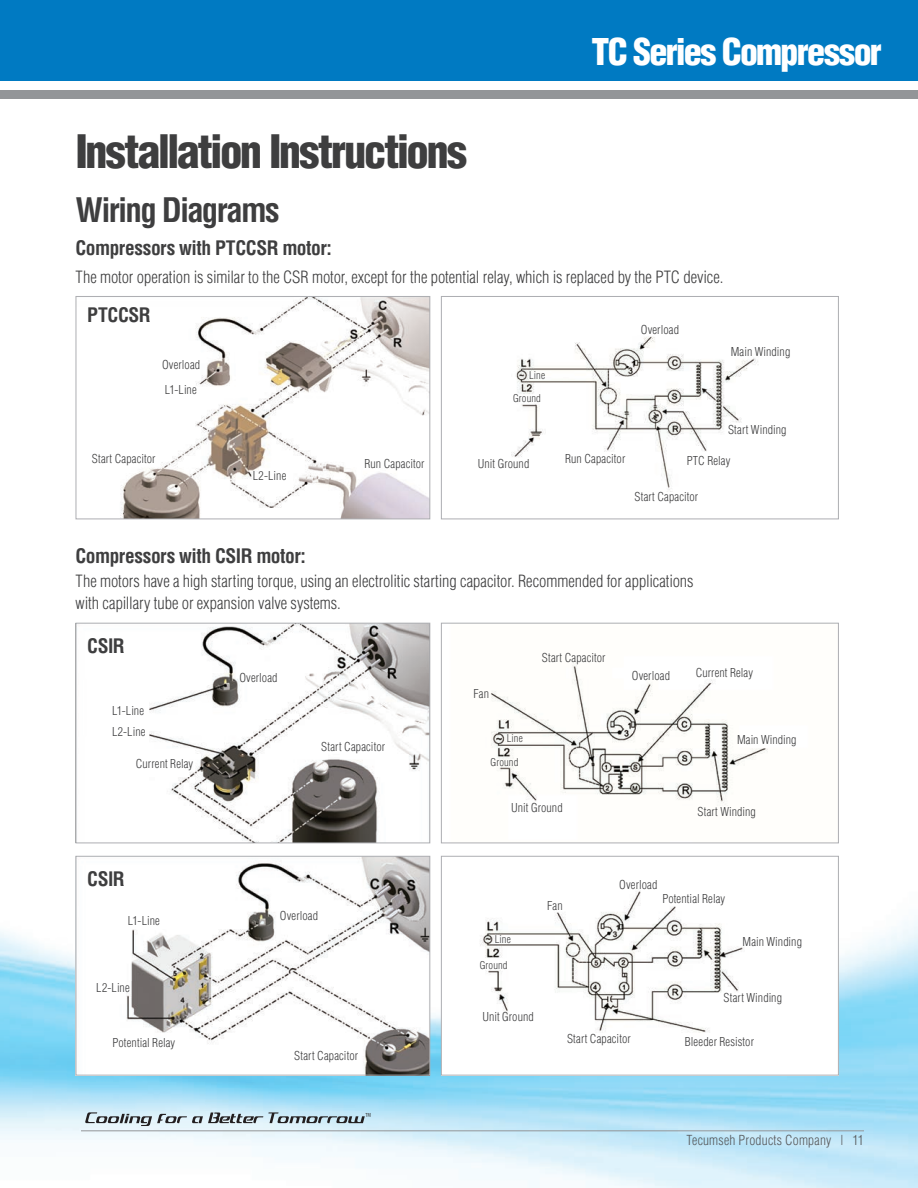
<style>
.page{position:relative;width:918px;height:1188px;background:#fff}
.page>*{position:absolute;margin:0;border:0;box-sizing:border-box;transform-origin:0 0}
.t1{font:900 condensed 45px "Helvetica";letter-spacing:-.055em;color:#3e3e3f}
.t2{font:900 condensed 36px "Helvetica";letter-spacing:-.045em;color:#fff}
.t3{font:700 condensed 33px "Helvetica";letter-spacing:-.055em;color:#3e3e3f}
.t4{font:700 condensed 19.5px "Helvetica";letter-spacing:-.025em;color:#3e3e3f}
.t5{font:300 condensed 16.5px/22.5px "Helvetica";letter-spacing:-.005em;color:#3e3e3f}
.t6{font:300 condensed 13.5px "Helvetica";letter-spacing:.015em;color:#57585a}
.t7{font:300 condensed 12px/24.3px "Helvetica";letter-spacing:.01em;color:#3e3e3f}
.t8{font:300 condensed 10.5px "Helvetica";letter-spacing:.01em;color:#3e3e3f}
</style>
<div class="page">
<img style="left:0;top:468px;width:918px;height:720px">
<img style="left:443px;top:625px;width:394px;height:216px">
<div style="left:441px;top:623px;width:398px;height:220px;border:1px solid #adaeb2"></div>
<img style="left:78px;top:625px;width:350px;height:216px">
<div style="left:76px;top:623px;width:354px;height:220px;border:1px solid #adaeb2"></div>
<img style="left:443px;top:858px;width:394px;height:216px">
<div style="left:441px;top:856px;width:398px;height:220px;border:1px solid #adaeb2"></div>
<img style="left:78px;top:858px;width:350px;height:216px">
<div style="left:76px;top:856px;width:354px;height:220px;border:1px solid #adaeb2"></div>
<div style="left:0;top:90px;width:918px;height:9px;background:#939598"></div>
<div style="left:0;top:0;width:918px;height:81px;background:#007ac2"></div>
<hr style="left:81px;top:1130px;width:783px;height:1px;background:#939598">
<svg style="left:85px;top:1112px;width:286px;height:14px;background:#a9bac1"></svg>
<img style="left:443px;top:336px;width:394px;height:181px">
<div style="left:441px;top:296px;width:398px;height:223px;border:1px solid #adaeb2"></div>
<img style="left:78px;top:298px;width:350px;height:219px">
<div style="left:76px;top:296px;width:354px;height:223px;border:1px solid #adaeb2"></div>
<h1 class="t1" style="left:76px;top:123px;width:393px">Installation Instructions</h1>
<h3 class="t3" style="left:76px;top:190px;width:206px">Wiring Diagrams</h3>
<h2 class="t2" style="left:591px;top:30px;width:292px">TC Series Compressor</h2>
<h3 class="t4" style="left:76px;top:236px;width:258px">Compressors with PTCCSR motor:</h3>
<h3 class="t5" style="left:76px;top:266px;width:649px">The motor operation is similar to the CSR motor, except for the potential relay, which is replaced by the PTC device.</h3>
<h3 class="t4" style="left:87px;top:303px;width:65px">PTCCSR</h3>
<p class="t7" style="left:162px;top:353px;width:40px">Overload<br>L1-Line</p>
<p class="t7" style="left:92px;top:446px;width:65px">Start Capacitor</p>
<p class="t7" style="left:253px;top:463px;width:35px">L2-Line</p>
<p class="t7" style="left:364px;top:452px;width:62px">Run Capacitor</p>
<p class="t8" style="left:529px;top:369px;width:18px">Line</p>
<p class="t8" style="left:513px;top:392px;width:29px">Ground</p>
<p class="t7" style="left:478px;top:452px;width:53px">Unit Ground</p>
<p class="t7" style="left:641px;top:318px;width:40px">Overload</p>
<p class="t7" style="left:731px;top:339px;width:61px">Main Winding</p>
<p class="t7" style="left:565px;top:446px;width:62px">Run Capacitor</p>
<p class="t7" style="left:728px;top:417px;width:60px">Start Winding</p>
<p class="t7" style="left:687px;top:448px;width:45px">PTC Relay</p>
<p class="t7" style="left:635px;top:484px;width:65px">Start Capacitor</p>
<h3 class="t4" style="left:76px;top:544px;width:232px">Compressors with CSIR motor:</h3>
<h3 class="t5" style="left:76px;top:569px;width:620px">The motors have a high starting torque, using an electrolitic starting capacitor. Recommended for applications with capillary tube or expansion valve systems.</h3>
<h3 class="t4" style="left:87px;top:634px;width:39px">CSIR</h3>
<p class="t7" style="left:112px;top:700px;width:35px;line-height:20.9px">L1-Line<br>L2-Line</p>
<p class="t7" style="left:136px;top:751px;width:59px">Current Relay</p>
<h3 class="t4" style="left:87px;top:867px;width:39px">CSIR</h3>
<p class="t7" style="left:128px;top:909px;width:34px">L1-Line</p>
<p class="t7" style="left:96px;top:975px;width:35px">L2-Line</p>
<p class="t7" style="left:113px;top:1030px;width:64px">Potential Relay</p>
<p class="t7" style="left:239px;top:666px;width:40px">Overload</p>
<p class="t7" style="left:321px;top:734px;width:65px">Start Capacitor</p>
<p class="t7" style="left:280px;top:903px;width:40px">Overload</p>
<p class="t7" style="left:294px;top:1044px;width:65px">Start Capacitor</p>
<p class="t7" style="left:473px;top:681px;width:17px">Fan</p>
<p class="t8" style="left:507px;top:733px;width:18px">Line</p>
<p class="t8" style="left:490px;top:756px;width:29px">Ground</p>
<p class="t7" style="left:542px;top:645px;width:65px">Start Capacitor</p>
<p class="t7" style="left:511px;top:795px;width:53px">Unit Ground</p>
<p class="t7" style="left:632px;top:663px;width:40px">Overload</p>
<p class="t7" style="left:696px;top:660px;width:59px">Current Relay</p>
<p class="t7" style="left:737px;top:727px;width:61px">Main Winding</p>
<p class="t7" style="left:698px;top:799px;width:60px">Start Winding</p>
<p class="t8" style="left:495px;top:934px;width:18px">Line</p>
<p class="t8" style="left:480px;top:959px;width:29px">Ground</p>
<p class="t7" style="left:547px;top:894px;width:17px">Fan</p>
<p class="t7" style="left:482px;top:1005px;width:53px">Unit Ground</p>
<p class="t7" style="left:619px;top:873px;width:40px">Overload</p>
<p class="t7" style="left:662px;top:886px;width:64px">Potential Relay</p>
<p class="t7" style="left:742px;top:930px;width:61px">Main Winding</p>
<p class="t7" style="left:724px;top:985px;width:60px">Start Winding</p>
<p class="t7" style="left:567px;top:1026px;width:65px">Start Capacitor</p>
<p class="t7" style="left:685px;top:1029px;width:71px">Bleeder Resistor</p>
<p class="t6" style="left:687px;top:1132px;width:179px">Tecumseh Products Company | 11</p>
</div>
